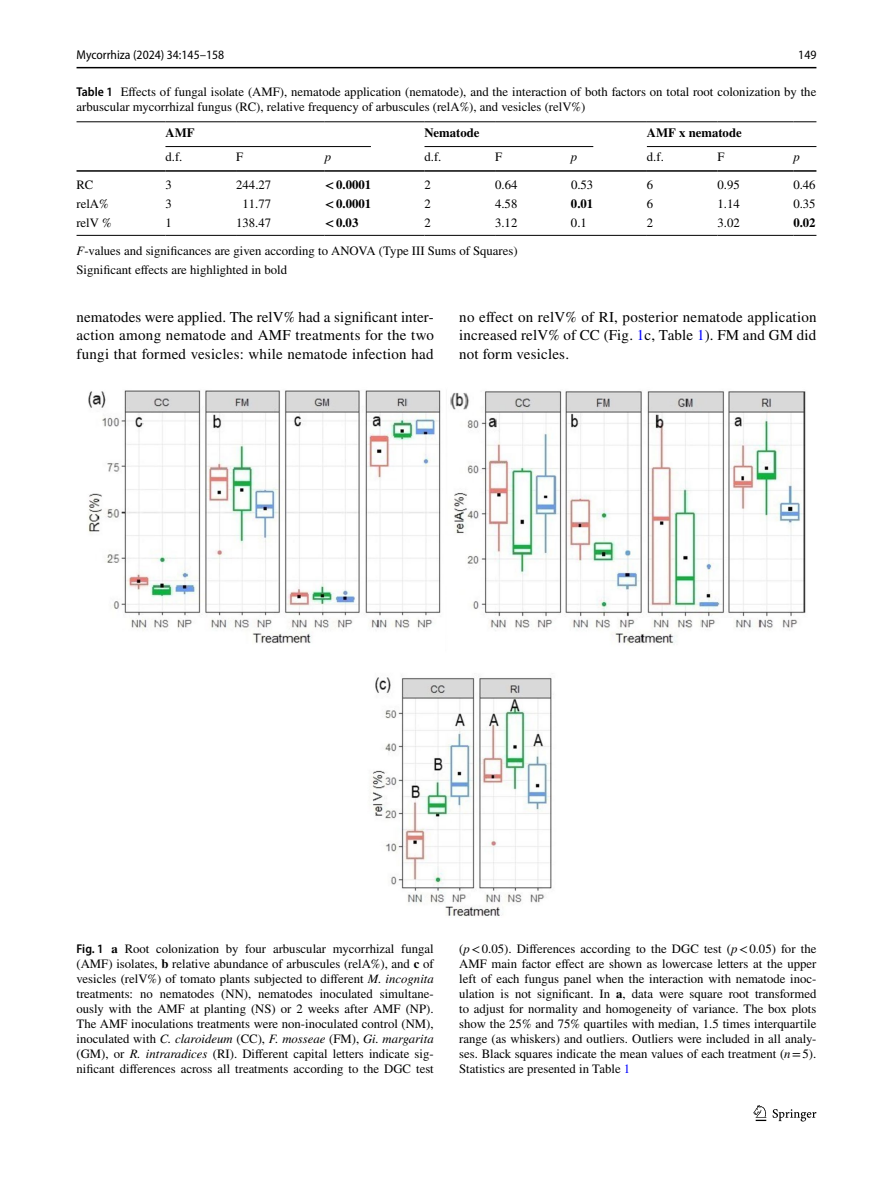
<style>
.page{position:relative;width:893px;height:1187px;background:#fff}
.page>*{position:absolute;margin:0;border:0;box-sizing:border-box;transform-origin:0 0}
.t1{font:15px/18.8px "STIX";letter-spacing:.015em;color:#000;text-align:justify}
.t2{font:12.75px/15px "STIX";color:#000}
.t3{font:700 12.75px "STIX";color:#000}
.t4{font:semi-condensed 12.75px "Myriad Pro";color:#000}
.t5{font:italic 12.75px "STIX";color:#000}
.s1{font-family:"Myriad Pro";font-weight:600;font-stretch:semi-condensed}
.s2{font-style:italic}
.s3{color:#00f}
.s4{font-weight:700}
</style>
<div class="page">
<hr style="left:77px;top:67px;width:739px;height:1px;background:#000">
<svg style="left:753px;top:1105px;width:13px;height:15px"></svg>
<svg style="left:773px;top:1109px;width:43px;height:12px"></svg>
<hr style="left:77px;top:121px;width:88px;height:1px;background:#000">
<hr style="left:165px;top:121px;width:71px;height:1px;background:#000">
<hr style="left:236px;top:121px;width:89px;height:1px;background:#000">
<hr style="left:325px;top:121px;width:99px;height:1px;background:#000">
<hr style="left:424px;top:121px;width:71px;height:1px;background:#000">
<hr style="left:495px;top:121px;width:76px;height:1px;background:#000">
<hr style="left:571px;top:121px;width:76px;height:1px;background:#000">
<hr style="left:647px;top:121px;width:70px;height:1px;background:#000">
<hr style="left:717px;top:121px;width:76px;height:1px;background:#000">
<svg style="left:793px;top:121px;width:23px;height:1px"></svg>
<hr style="left:77px;top:170px;width:88px;height:2px;background:#000">
<hr style="left:165px;top:170px;width:71px;height:2px;background:#000">
<hr style="left:236px;top:170px;width:89px;height:2px;background:#000">
<hr style="left:325px;top:170px;width:99px;height:2px;background:#000">
<hr style="left:424px;top:170px;width:71px;height:2px;background:#000">
<hr style="left:495px;top:170px;width:76px;height:2px;background:#000">
<hr style="left:571px;top:170px;width:76px;height:2px;background:#000">
<hr style="left:647px;top:170px;width:70px;height:2px;background:#000">
<hr style="left:717px;top:170px;width:76px;height:2px;background:#000">
<hr style="left:793px;top:170px;width:23px;height:2px;background:#000">
<hr style="left:77px;top:235px;width:88px;height:1px;background:#000">
<hr style="left:165px;top:235px;width:71px;height:1px;background:#000">
<hr style="left:236px;top:235px;width:89px;height:1px;background:#000">
<hr style="left:325px;top:235px;width:99px;height:1px;background:#000">
<hr style="left:424px;top:235px;width:71px;height:1px;background:#000">
<hr style="left:495px;top:235px;width:76px;height:1px;background:#000">
<hr style="left:571px;top:235px;width:76px;height:1px;background:#000">
<hr style="left:647px;top:235px;width:70px;height:1px;background:#000">
<hr style="left:717px;top:235px;width:76px;height:1px;background:#000">
<svg style="left:793px;top:235px;width:23px;height:1px"></svg>
<hr style="left:165px;top:146px;width:206px;height:1px;background:#000">
<hr style="left:424px;top:146px;width:169px;height:1px;background:#000">
<hr style="left:647px;top:146px;width:169px;height:1px;background:#000">
<img style="left:88px;top:390px;width:718px;height:526px">
<p class="t4" style="left:77px;top:48px;width:149px">Mycorrhiza (2024) 34:145–158</p>
<p class="t4" style="left:798px;top:48px;width:20px">149</p>
<p class="t2" style="left:77px;top:85px;width:741px"><span class="s1">Table 1</span> Effects of fungal isolate (AMF), nematode application (nematode), and the interaction of both factors on total root colonization by the arbuscular mycorrhizal fungus (RC), relative frequency of arbuscules (relA%), and vesicles (relV%)</p>
<p class="t3" style="left:165px;top:125px;width:31px">AMF</p>
<p class="t3" style="left:424px;top:125px;width:57px">Nematode</p>
<p class="t3" style="left:647px;top:125px;width:96px">AMF x nematode</p>
<p class="t2" style="left:165px;top:150px;width:18px">d.f.</p>
<p class="t2" style="left:236px;top:150px;width:9px">F</p>
<p class="t5" style="left:325px;top:148px;width:8px">p</p>
<p class="t2" style="left:424px;top:150px;width:18px">d.f.</p>
<p class="t2" style="left:495px;top:150px;width:9px">F</p>
<p class="t5" style="left:571px;top:148px;width:8px">p</p>
<p class="t2" style="left:647px;top:150px;width:18px">d.f.</p>
<p class="t2" style="left:717px;top:150px;width:9px">F</p>
<p class="t5" style="left:793px;top:148px;width:8px">p</p>
<p class="t2" style="left:76px;top:178px;width:18px">RC</p>
<p class="t2" style="left:165px;top:178px;width:8px">3</p>
<p class="t2" style="left:236px;top:178px;width:37px">244.27</p>
<p class="t3" style="left:325px;top:177px;width:48px">&lt;0.0001</p>
<p class="t2" style="left:424px;top:178px;width:8px">2</p>
<p class="t2" style="left:495px;top:178px;width:24px">0.64</p>
<p class="t2" style="left:571px;top:178px;width:24px">0.53</p>
<p class="t2" style="left:647px;top:178px;width:8px">6</p>
<p class="t2" style="left:717px;top:178px;width:24px">0.95</p>
<p class="t2" style="left:793px;top:178px;width:24px">0.46</p>
<p class="t2" style="left:76px;top:197px;width:34px">relA%</p>
<p class="t2" style="left:165px;top:197px;width:8px">3</p>
<p class="t2" style="left:243px;top:197px;width:30px">11.77</p>
<p class="t3" style="left:325px;top:196px;width:48px">&lt;0.0001</p>
<p class="t2" style="left:424px;top:197px;width:8px">2</p>
<p class="t2" style="left:495px;top:197px;width:24px">4.58</p>
<p class="t3" style="left:571px;top:196px;width:24px">0.01</p>
<p class="t2" style="left:647px;top:197px;width:8px">6</p>
<p class="t2" style="left:717px;top:197px;width:24px">1.14</p>
<p class="t2" style="left:793px;top:197px;width:24px">0.35</p>
<p class="t2" style="left:76px;top:216px;width:37px">relV %</p>
<p class="t2" style="left:165px;top:216px;width:8px">1</p>
<p class="t2" style="left:236px;top:216px;width:37px">138.47</p>
<p class="t3" style="left:325px;top:215px;width:35px">&lt;0.03</p>
<p class="t2" style="left:424px;top:216px;width:8px">2</p>
<p class="t2" style="left:495px;top:216px;width:24px">3.12</p>
<p class="t2" style="left:571px;top:216px;width:17px">0.1</p>
<p class="t2" style="left:647px;top:216px;width:8px">2</p>
<p class="t2" style="left:717px;top:216px;width:24px">3.02</p>
<p class="t3" style="left:793px;top:215px;width:24px">0.02</p>
<p class="t2" style="left:77px;top:242px;width:443px;line-height:19.2px"><span class="s2">F</span>-values and significances are given according to ANOVA (Type III Sums of Squares)<br>Significant effects are highlighted in bold</p>
<p class="t1" style="left:77px;top:308px;width:359px">nematodes were applied. The relV% had a significant inter&shy;action among nematode and AMF treatments for the two fungi that formed vesicles: while nematode infection had</p>
<p class="t1" style="left:459px;top:308px;width:359px">no effect on relV% of RI, posterior nematode application increased relV% of CC (Fig. <span class="s3">1</span>c, Table <span class="s3">1</span>). FM and GM did not form vesicles.</p>
<p class="t2" style="left:77px;top:941px;width:359px;text-align:justify"><span class="s1">Fig. 1</span> <span class="s4">a</span> Root colonization by four arbuscular mycorrhizal fungal (AMF) isolates, <span class="s4">b</span> relative abundance of arbuscules (relA%), and <span class="s4">c</span> of vesicles (relV%) of tomato plants subjected to different <span class="s2">M. incognita </span>treatments: no nematodes (NN), nematodes inoculated simultane&shy;ously with the AMF at planting (NS) or 2 weeks after AMF (NP).<br>The AMF inoculations treatments were non-inoculated control (NM), inoculated with <span class="s2">C. claroideum</span> (CC), <span class="s2">F. mosseae</span> (FM), <span class="s2">Gi. margarita </span>(GM), or <span class="s2">R. intraradices</span> (RI). Different capital letters indicate sig&shy;nificant differences across all treatments according to the DGC test</p>
<p class="t2" style="left:459px;top:941px;width:359px;text-align:justify">(<span class="s2">p</span>&lt;0.05). Differences according to the DGC test (<span class="s2">p</span>&lt;0.05) for the AMF main factor effect are shown as lowercase letters at the upper left of each fungus panel when the interaction with nematode inoc&shy;ulation is not significant. In <span class="s4">a</span>, data were square root transformed to adjust for normality and homogeneity of variance. The box plots show the 25% and 75% quartiles with median, 1.5 times interquartile range (as whiskers) and outliers. Outliers were included in all analy&shy;ses. Black squares indicate the mean values of each treatment (<span class="s2">n</span>=5).<br>Statistics are presented in Table <span class="s3">1</span></p>
</div>
